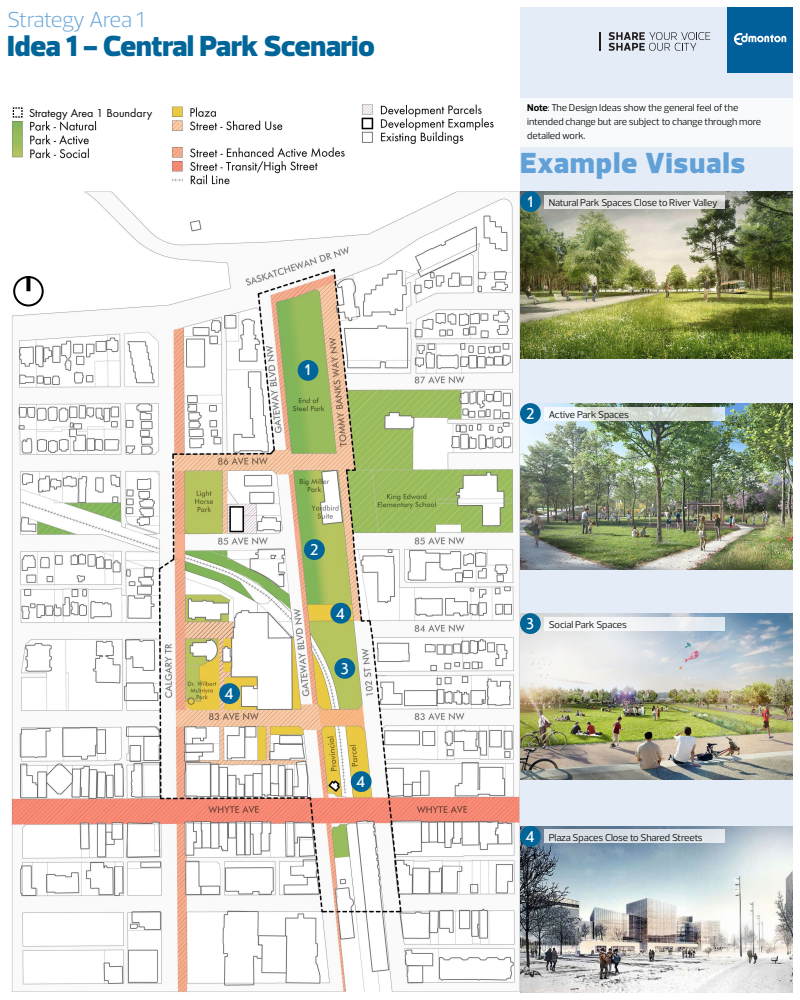
<style>
.page{position:relative;width:800px;height:1000px;background:#fff}
.page>*{position:absolute;margin:0;border:0;box-sizing:border-box;transform-origin:0 0}
.Header_1{font:900 29.6px "Prelo";letter-spacing:-.005em;color:#069}
.Header_1-2{font:900 29.6px "Prelo";letter-spacing:.045em;color:#61a1d7}
.Header_2{font:300 22px "Prelo";letter-spacing:-.04em;color:#61a1d7}
.t1{font:14.4px "Dunbar Low";color:#fff}
.Header_2-2{font:12px "Futura TOT";color:#040503}
.Header_2-3{font:10px "Prelo";letter-spacing:-.01em;color:#040503}
.s1{font-weight:700}
</style>
<div class="page">
<img style="left:11px;top:191px;width:509px;height:802px">
<img style="left:12px;top:121px;width:85px;height:38px">
<img style="left:172px;top:106px;width:173px;height:79px">
<img style="left:361px;top:104px;width:133px;height:40px">
<div style="left:520px;top:7px;width:273px;height:986px;background:#e4edf7"></div>
<svg style="left:609px;top:32px;width:101px;height:19px"></svg>
<svg style="left:599px;top:32px;width:2px;height:19px"></svg>
<div style="left:728px;top:7px;width:65px;height:65px;background:#015f9c"></div>
<svg style="left:734px;top:33px;width:52px;height:12px"></svg>
<img style="left:520px;top:191px;width:273px;height:167px">
<img style="left:520px;top:403px;width:273px;height:167px">
<img style="left:520px;top:613px;width:273px;height:167px">
<img style="left:520px;top:826px;width:273px;height:167px">
<div style="left:13px;top:276px;width:31px;height:30px;border:2px solid #000;border-radius:50%"></div>
<svg style="left:26px;top:277px;width:4px;height:14px"></svg>
<div style="left:298px;top:360px;width:20px;height:21px;background:#069;border-radius:50%"></div>
<div style="left:304px;top:539px;width:21px;height:21px;background:#069;border-radius:50%"></div>
<div style="left:334px;top:658px;width:21px;height:21px;background:#069;border-radius:50%"></div>
<div style="left:330px;top:603px;width:21px;height:21px;background:#069;border-radius:50%"></div>
<div style="left:520px;top:191px;width:21px;height:21px;background:#069;border-radius:50%"></div>
<div style="left:520px;top:403px;width:21px;height:21px;background:#069;border-radius:50%"></div>
<div style="left:520px;top:613px;width:21px;height:21px;background:#069;border-radius:50%"></div>
<div style="left:520px;top:826px;width:21px;height:21px;background:#069;border-radius:50%"></div>
<div style="left:351px;top:771px;width:21px;height:21px;background:#069;border-radius:50%"></div>
<div style="left:219px;top:683px;width:21px;height:21px;background:#069;border-radius:50%"></div>
<div style="left:544px;top:195px;width:180px;height:13px;background:#e6e7e5"></div>
<svg style="left:544px;top:407px;width:180px;height:13px"></svg>
<svg style="left:544px;top:617px;width:180px;height:13px;fill:#f3f4f6"></svg>
<div style="left:544px;top:830px;width:180px;height:13px;background:#dae1e7"></div>
<div style="left:520px;top:98px;width:273px;height:48px;background:#f8fafc"></div>
<svg style="left:12px;top:107px;width:11px;height:11px"></svg>
<p class="Header_2" style="left:7px;top:8px;width:138px">Strategy Area 1</p>
<p class="Header_1" style="left:7px;top:29px;width:369px">Idea 1 - Central Park Scenario</p>
<p class="Header_2-2" style="left:29px;top:106px;width:125px">Strategy Area 1 Boundary</p>
<p class="t1" style="left:225px;top:684px;width:11px">4</p>
<p class="t1" style="left:305px;top:360px;width:7px">1</p>
<p class="t1" style="left:310px;top:539px;width:10px">2</p>
<p class="t1" style="left:336px;top:603px;width:11px">4</p>
<p class="t1" style="left:341px;top:658px;width:9px">3</p>
<p class="t1" style="left:356px;top:772px;width:11px">4</p>
<p class="Header_2-3" style="left:527px;top:102px;width:213px"><span class="s1">Note</span>: The Design Ideas show the general feel of the</p>
<p class="Header_2-3" style="left:527px;top:116px;width:235px">intended change but are subject to change through more</p>
<p class="Header_2-3" style="left:527px;top:130px;width:60px">detailed work.</p>
<p class="Header_1-2" style="left:520px;top:147px;width:227px">Example Visuals</p>
<p class="Header_2-3" style="left:549px;top:197px;width:170px">Natural Park Spaces Close to River Valley</p>
<p class="t1" style="left:528px;top:191px;width:7px">1</p>
<p class="t1" style="left:526px;top:403px;width:10px">2</p>
<p class="Header_2-3" style="left:549px;top:409px;width:82px">Active Park Spaces</p>
<p class="t1" style="left:527px;top:613px;width:9px">3</p>
<p class="Header_2-3" style="left:549px;top:619px;width:80px">Social Park Spaces</p>
<p class="t1" style="left:525px;top:826px;width:11px">4</p>
<p class="Header_2-3" style="left:549px;top:832px;width:155px">Plaza Spaces Close to Shared Streets</p>
</div>
